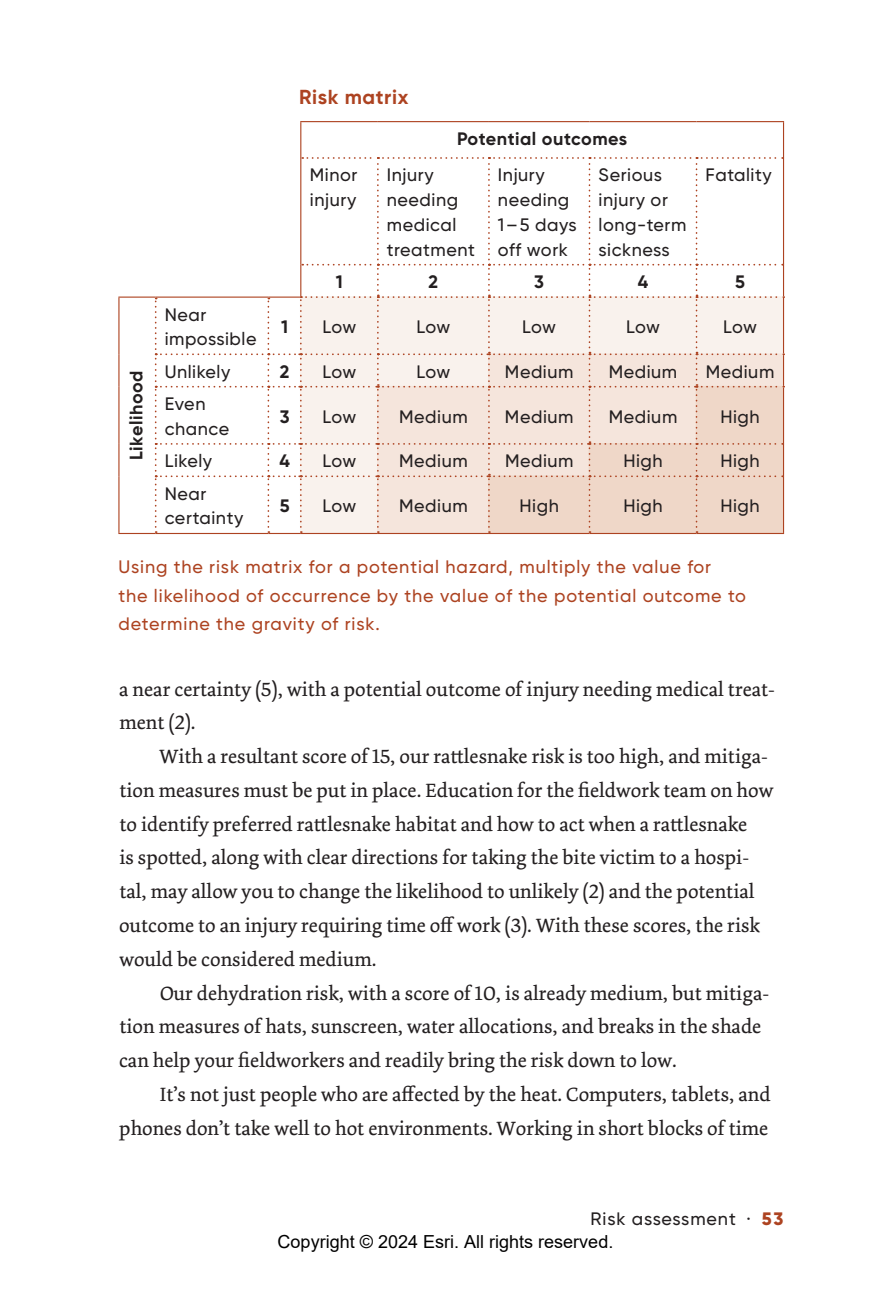
<style>
.page{position:relative;width:891px;height:1297px;background:#fff}
.page>*{position:absolute;margin:0;border:0;box-sizing:border-box;transform-origin:0 0}
.t1{font:20.25px/33.8px "Dolly Pro";color:#231f20}
.t2{font:700 20.25px "Gilroy";letter-spacing:.03em;color:#ad4321}
.t3{font:500 18px/24.8px "Gilroy";letter-spacing:.03em;color:#231f20}
.t4{font:500 18px/28.1px "Gilroy";letter-spacing:.05em;color:#ad4321}
.t5{font:700 18px "Gilroy";letter-spacing:.03em;color:#231f20}
.t6{font:18px "Arial";color:#000}
.t7{font:500 18px "Gilroy";letter-spacing:.05em;color:#231f20}
.s1{font-weight:800;color:#ad4321}
</style>
<div class="page">
<hr style="left:300px;top:122px;width:1px;height:36px;background:#ad4321">
<hr style="left:300px;top:121px;width:77px;height:1px;background:#ad4321">
<hr style="left:377px;top:121px;width:111px;height:1px;background:#ad4321">
<hr style="left:488px;top:121px;width:101px;height:1px;background:#ad4321">
<hr style="left:589px;top:121px;width:107px;height:1px;background:#ad4321">
<hr style="left:696px;top:121px;width:87px;height:1px;background:#ad4321">
<hr style="left:782px;top:122px;width:1px;height:36px;background:#ad4321">
<hr style="left:118px;top:298px;width:1px;height:56px;background:#ad4321">
<hr style="left:118px;top:354px;width:1px;height:33px;background:#ad4321">
<hr style="left:118px;top:387px;width:1px;height:57px;background:#ad4321">
<hr style="left:118px;top:444px;width:1px;height:32px;background:#ad4321">
<hr style="left:118px;top:476px;width:1px;height:57px;background:#ad4321">
<hr style="left:118px;top:296px;width:38px;height:2px;background:#ad4321">
<hr style="left:118px;top:533px;width:38px;height:1px;background:#ad4321">
<hr style="left:156px;top:533px;width:112px;height:1px;background:#ad4321">
<hr style="left:268px;top:533px;width:33px;height:1px;background:#ad4321">
<hr style="left:301px;top:533px;width:76px;height:1px;background:#ad4321">
<hr style="left:377px;top:533px;width:111px;height:1px;background:#ad4321">
<hr style="left:488px;top:533px;width:101px;height:1px;background:#ad4321">
<hr style="left:589px;top:533px;width:107px;height:1px;background:#ad4321">
<svg style="left:155px;top:157px;width:628px;height:376px"></svg>
<hr style="left:696px;top:533px;width:87px;height:1px;background:#ad4321">
<p class="t2" style="left:299px;top:84px;width:111px">Risk matrix</p>
<p class="t5" style="left:457px;top:127px;width:172px">Potential outcomes</p>
<p class="t5" style="left:125px;top:460px;width:91px;rotate:-90deg">Likelihood</p>
<p class="t3" style="left:165px;top:302px;width:93px">Near impossible</p>
<p class="t3" style="left:310px;top:162px;width:49px">Minor injury</p>
<p class="t3" style="left:386px;top:162px;width:89px">Injury needing medical treatment</p>
<p class="t3" style="left:497px;top:162px;width:80px">Injury needing<br>1–5 days off work</p>
<p class="t3" style="left:598px;top:162px;width:89px">Serious injury or long-term sickness</p>
<p class="t3" style="left:705px;top:162px;width:68px">Fatality</p>
<p class="t5" style="left:336px;top:270px;width:8px">1</p>
<p class="t5" style="left:428px;top:270px;width:11px">2</p>
<p class="t5" style="left:534px;top:270px;width:11px">3</p>
<p class="t5" style="left:637px;top:270px;width:12px">4</p>
<p class="t5" style="left:734px;top:270px;width:11px">5</p>
<p class="t5" style="left:281px;top:315px;width:8px">1</p>
<p class="t3" style="left:322px;top:314px;width:35px">Low</p>
<p class="t3" style="left:416px;top:314px;width:35px">Low</p>
<p class="t3" style="left:522px;top:314px;width:35px">Low</p>
<p class="t3" style="left:625px;top:314px;width:35px">Low</p>
<p class="t3" style="left:722px;top:314px;width:35px">Low</p>
<p class="t3" style="left:165px;top:359px;width:67px">Unlikely</p>
<p class="t5" style="left:280px;top:360px;width:11px">2</p>
<p class="t3" style="left:322px;top:359px;width:35px">Low</p>
<p class="t3" style="left:416px;top:359px;width:35px">Low</p>
<p class="t3" style="left:504px;top:359px;width:70px">Medium</p>
<p class="t3" style="left:608px;top:359px;width:70px">Medium</p>
<p class="t3" style="left:705px;top:359px;width:70px">Medium</p>
<p class="t3" style="left:165px;top:391px;width:66px">Even chance</p>
<p class="t5" style="left:279px;top:405px;width:11px">3</p>
<p class="t3" style="left:322px;top:403px;width:35px">Low</p>
<p class="t3" style="left:399px;top:403px;width:70px">Medium</p>
<p class="t3" style="left:504px;top:403px;width:70px">Medium</p>
<p class="t3" style="left:608px;top:403px;width:70px">Medium</p>
<p class="t3" style="left:720px;top:403px;width:41px">High</p>
<p class="t3" style="left:165px;top:448px;width:49px">Likely</p>
<p class="t5" style="left:279px;top:450px;width:12px">4</p>
<p class="t3" style="left:322px;top:448px;width:35px">Low</p>
<p class="t3" style="left:399px;top:448px;width:70px">Medium</p>
<p class="t3" style="left:504px;top:448px;width:70px">Medium</p>
<p class="t3" style="left:623px;top:448px;width:41px">High</p>
<p class="t3" style="left:720px;top:448px;width:41px">High</p>
<p class="t3" style="left:165px;top:481px;width:80px">Near certainty</p>
<p class="t5" style="left:279px;top:494px;width:11px">5</p>
<p class="t3" style="left:322px;top:493px;width:35px">Low</p>
<p class="t3" style="left:399px;top:493px;width:70px">Medium</p>
<p class="t3" style="left:519px;top:493px;width:41px">High</p>
<p class="t3" style="left:623px;top:493px;width:41px">High</p>
<p class="t3" style="left:720px;top:493px;width:41px">High</p>
<p class="t4" style="left:118px;top:553px;width:629px">Using the risk matrix for a potential hazard, multiply the value for<br>the likelihood of occurrence by the value of the potential outcome to determine the gravity of risk.</p>
<p class="t1" style="left:119px;top:672px;width:657px">a near certainty (5), with a potential outcome of injury needing medical treat&shy;ment (2).</p>
<p class="t1" style="left:119px;top:739px;width:655px;text-indent:40px">With a resultant score of 15, our rattlesnake risk is too high, and mitiga&shy;tion measures must be put in place. Education for the fieldwork team on how to identify preferred rattlesnake habitat and how to act when a rattlesnake<br>is spotted, along with clear directions for taking the bite victim to a hospi&shy;tal, may allow you to change the likelihood to unlikely (2) and the potential outcome to an injury requiring time off work (3). With these scores, the risk would be considered medium.</p>
<p class="t1" style="left:119px;top:976px;width:651px;text-indent:41px">Our dehydration risk, with a score of 10, is already medium, but mitiga&shy;tion measures of hats, sunscreen, water allocations, and breaks in the shade can help your fieldworkers and readily bring the risk down to low.</p>
<p class="t1" style="left:119px;top:1077px;width:652px;text-align:right">It’s not just people who are affected by the heat. Computers, tablets, and phones don’t take well to hot environments. Working in short blocks of time</p>
<p class="t7" style="left:590px;top:1207px;width:194px">Risk assessment · <span class="s1">53</span></p>
<p class="t6" style="left:277px;top:1229px;width:337px">Copyright © 2024 Esri. All rights reserved.</p>
</div>
